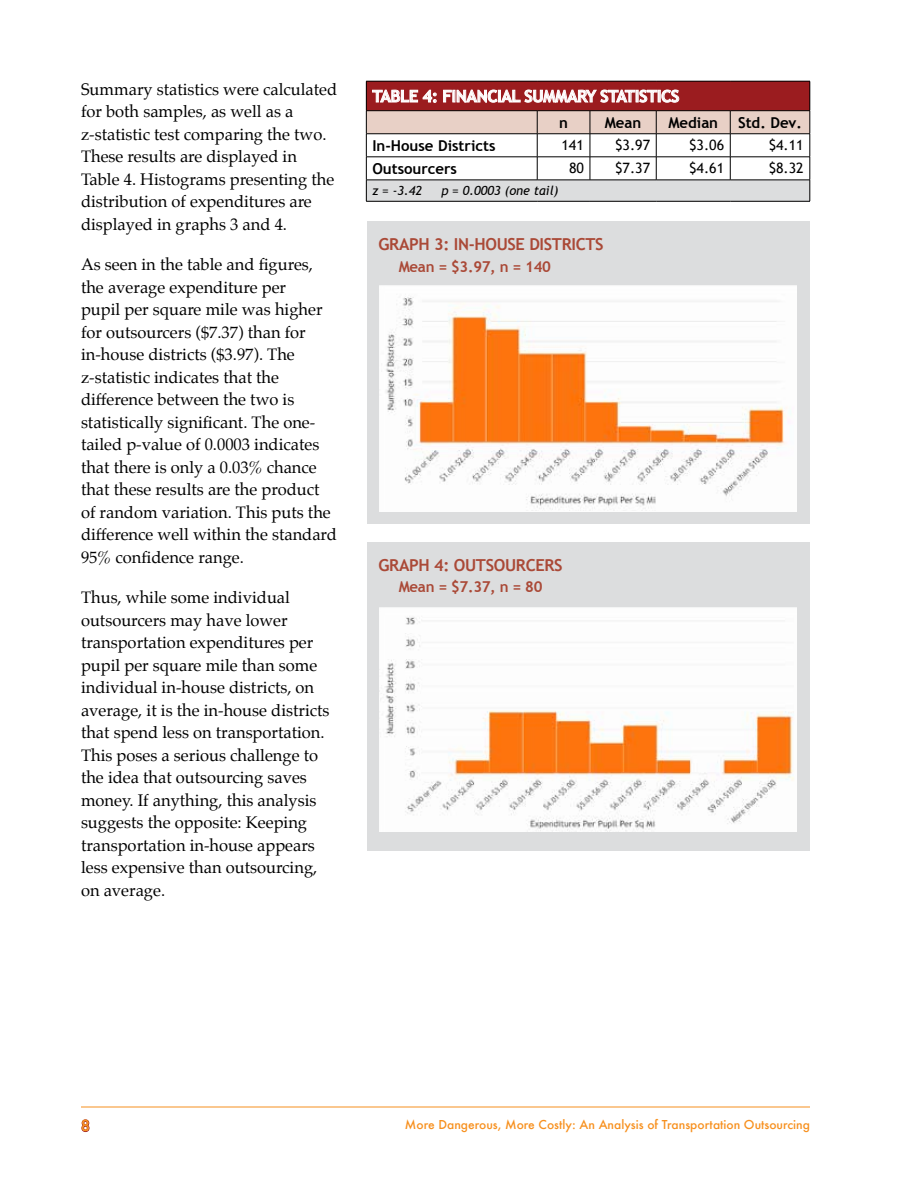
<style>
.page{position:relative;width:918px;height:1188px;background:#fff}
.page>*{position:absolute;margin:0;border:0;box-sizing:border-box;transform-origin:0 0}
.t1{font:16.5px/22.5px "Palatino";color:#000}
.t2{font:700 16.5px "Trebuchet MS";letter-spacing:-.02em;color:#aa4937}
.t3{font:700 16.5px "Trebuchet MS";letter-spacing:-.02em;color:#fff}
.t4{font:700 15px "Trebuchet MS";color:#000}
.t5{font:700 15px "Trebuchet MS";letter-spacing:-.02em;color:#aa4937}
.t6{font:500 15px "Futura";color:#f7901e}
.t7{font:14.25px "Trebuchet MS";color:#000}
.t8{font:italic 12.75px "Trebuchet MS";color:#000}
.t9{font:500 12px "Futura";color:#f7901e}
</style>
<div class="page">
<hr style="left:81px;top:1107px;width:729px;height:1px;background:#f7901e">
<svg style="left:82px;top:1120px;width:7px;height:12px"></svg>
<div style="left:366px;top:81px;width:444px;height:30px;background:#9b1c1f"></div>
<hr style="left:366px;top:81px;width:171px;height:1px;background:#000">
<hr style="left:366px;top:81px;width:1px;height:30px;background:#000">
<hr style="left:537px;top:81px;width:53px;height:1px;background:#000">
<hr style="left:590px;top:81px;width:66px;height:1px;background:#000">
<hr style="left:656px;top:81px;width:74px;height:1px;background:#000">
<hr style="left:730px;top:81px;width:80px;height:1px;background:#000">
<hr style="left:810px;top:81px;width:1px;height:30px;background:#000">
<hr style="left:366px;top:110px;width:171px;height:1px;background:#000">
<hr style="left:537px;top:110px;width:53px;height:1px;background:#000">
<hr style="left:590px;top:110px;width:66px;height:1px;background:#000">
<hr style="left:656px;top:110px;width:74px;height:1px;background:#000">
<hr style="left:730px;top:110px;width:80px;height:1px;background:#000">
<svg style="left:366px;top:111px;width:445px;height:90px"></svg>
<hr style="left:366px;top:201px;width:171px;height:1px;background:#000">
<hr style="left:537px;top:201px;width:53px;height:1px;background:#000">
<hr style="left:590px;top:201px;width:66px;height:1px;background:#000">
<hr style="left:656px;top:201px;width:74px;height:1px;background:#000">
<hr style="left:730px;top:201px;width:80px;height:1px;background:#000">
<svg style="left:372px;top:90px;width:65px;height:13px"></svg>
<svg style="left:443px;top:90px;width:236px;height:13px"></svg>
<div style="left:367px;top:221px;width:442px;height:303px;background:#dcddde"></div>
<img style="left:379px;top:286px;width:418px;height:225px">
<div style="left:367px;top:542px;width:442px;height:309px;background:#dcddde"></div>
<img style="left:379px;top:607px;width:418px;height:225px">
<p class="t1" style="left:81px;top:78px;width:258px">Summary statistics were calculated for both samples, as well as a z-statistic test comparing the two.<br>These results are displayed in<br>Table 4. Histograms presenting the distribution of expenditures are displayed in graphs 3 and 4.</p>
<p class="t1" style="left:81px;top:253px;width:257px">As seen in the table and figures, the average expenditure per<br>pupil per square mile was higher for outsourcers ($7.37) than for in-house districts ($3.97). The z-statistic indicates that the difference between the two is statistically significant. The one&shy;tailed p-value of 0.0003 indicates that there is only a 0.03% chance that these results are the product of random variation. This puts the difference well within the standard<br>95% confidence range.</p>
<p class="t1" style="left:81px;top:586px;width:250px">Thus, while some individual outsourcers may have lower transportation expenditures per pupil per square mile than some individual in-house districts, on average, it is the in-house districts that spend less on transportation.<br>This poses a serious challenge to the idea that outsourcing saves money. If anything, this analysis suggests the opposite: Keeping transportation in-house appears less expensive than outsourcing, on average.</p>
<p class="t3" style="left:372px;top:86px;width:307px">TABLE 4: FINANCIAL SUMMARY STATISTICS</p>
<p class="t4" style="left:559px;top:113px;width:10px">N</p>
<p class="t4" style="left:605px;top:113px;width:38px">MEAN</p>
<p class="t4" style="left:668px;top:113px;width:51px">MEDIAN</p>
<p class="t4" style="left:738px;top:113px;width:66px">STD. DEV.</p>
<p class="t4" style="left:372px;top:136px;width:125px">IN-HOUSE DISTRICTS</p>
<p class="t7" style="left:562px;top:137px;width:24px">141</p>
<p class="t7" style="left:615px;top:137px;width:37px">$3.97</p>
<p class="t7" style="left:689px;top:137px;width:37px">$3.06</p>
<p class="t7" style="left:769px;top:137px;width:37px">$4.11</p>
<p class="t4" style="left:372px;top:159px;width:86px">OUTSOURCERS</p>
<p class="t7" style="left:569px;top:160px;width:16px">80</p>
<p class="t7" style="left:615px;top:160px;width:37px">$7.37</p>
<p class="t7" style="left:689px;top:160px;width:37px">$4.61</p>
<p class="t7" style="left:769px;top:160px;width:37px">$8.32</p>
<p class="t8" style="left:372px;top:183px;width:51px">z = -3.42</p>
<p class="t8" style="left:441px;top:183px;width:119px">p = 0.0003 (one tail)</p>
<p class="t2" style="left:379px;top:234px;width:225px">GRAPH 3: IN-HOUSE DISTRICTS</p>
<p class="t5" style="left:399px;top:257px;width:154px">MEAN = $3.97, N = 140</p>
<p class="t2" style="left:379px;top:555px;width:184px">GRAPH 4: OUTSOURCERS</p>
<p class="t5" style="left:399px;top:577px;width:145px">MEAN = $7.37, N = 80</p>
<p class="t6" style="left:81px;top:1116px;width:11px">8</p>
<p class="t9" style="left:405px;top:1116px;width:407px">More Dangerous, More Costly: An Analysis of Transportation Outsourcing</p>
</div>
